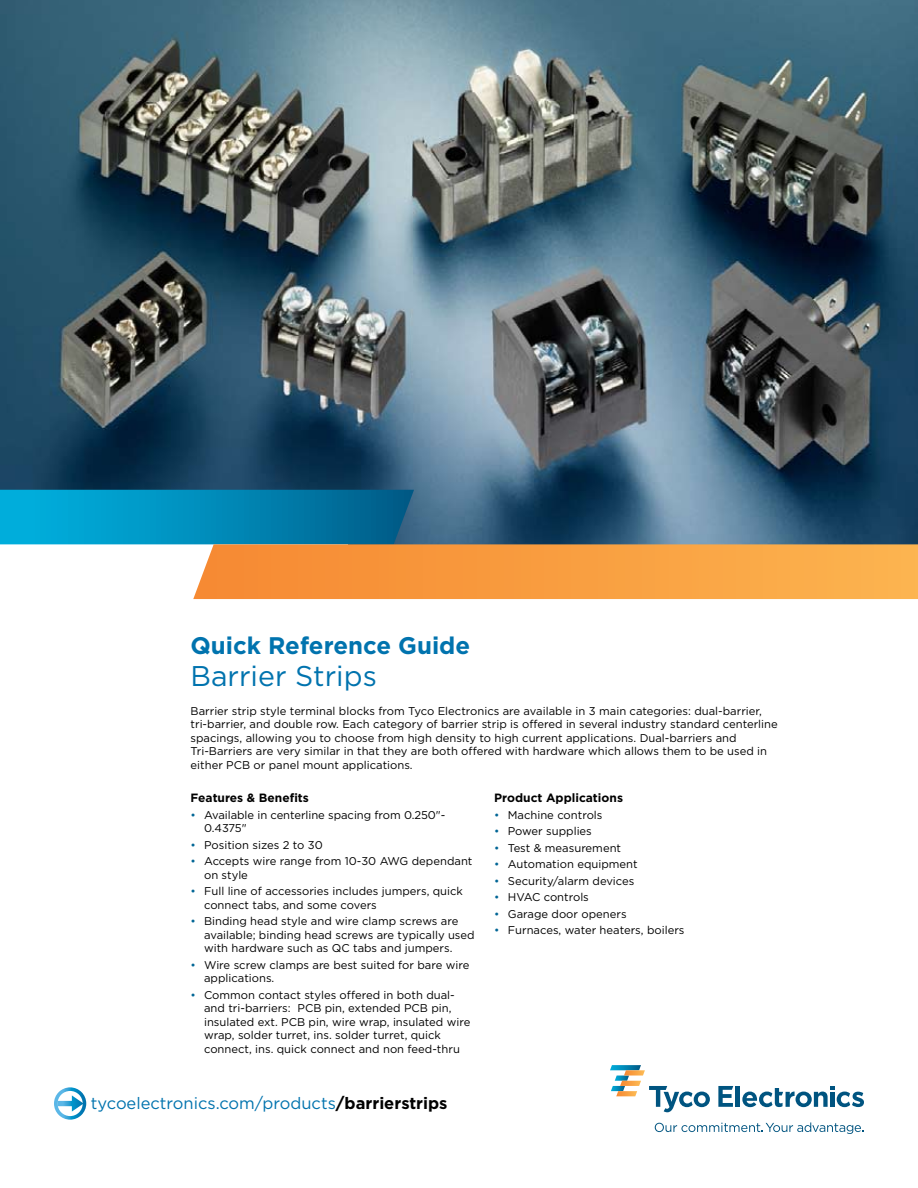
<style>
.page{position:relative;width:918px;height:1188px;background:#fff}
.page>*{position:absolute;margin:0;border:0;box-sizing:border-box;transform-origin:0 0}
.t1{font:28.5px "Gotham";color:#0073ae}
.t2{font:700 24px "Gotham";color:#0073ae}
.t3{font:16.5px "Gotham";color:#0073ae}
.t4{font:700 12px "Gotham";color:#000}
.t5{font:11.25px/13.5px "Gotham";color:#000}
.s1{color:#006595}
.s2{font-weight:700;color:#000}
</style>
<div class="page">
<img style="left:0;top:0;width:918px;height:490px">
<svg style="left:0;top:490px;width:918px;height:109px;background:#8c9280"></svg>
<svg style="left:718px;top:1086px;width:15px;height:21px"></svg>
<hr style="left:736px;top:1086px;width:4px;height:21px;background:#005480">
<svg style="left:742px;top:1086px;width:122px;height:21px"></svg>
<svg style="left:655px;top:1122px;width:208px;height:12px"></svg>
<svg style="left:610px;top:1065px;width:100px;height:47px"></svg>
<svg style="left:54px;top:1087px;width:32px;height:33px"></svg>
<h2 class="t2" style="left:190px;top:632px;width:281px">Quick Reference Guide</h2>
<h1 class="t1" style="left:190px;top:660px;width:188px">Barrier Strips</h1>
<p class="t5" style="left:191px;top:704px;width:589px">Barrier strip style terminal blocks from Tyco Electronics are available in 3 main categories: dual-barrier, tri-barrier, and double row. Each category of barrier strip is offered in several industry standard centerline spacings, allowing you to choose from high density to high current applications. Dual-barriers and Tri-Barriers are very similar in that they are both offered with hardware which allows them to be used in either PCB or panel mount applications.</p>
<p class="t4" style="left:191px;top:791px;width:120px">Features &amp; Benefits</p>
<p class="t5" style="left:204px;top:808px;width:243px;text-indent:-14px"><span class="s1">•</span> Available in centerline spacing from 0.250"-<br>0.4375"</p>
<p class="t5" style="left:191px;top:838px;width:134px"><span class="s1">•</span> Position sizes 2 to 30</p>
<p class="t5" style="left:204px;top:854px;width:270px;text-indent:-14px"><span class="s1">•</span> Accepts wire range from 10-30 AWG dependant on style</p>
<p class="t5" style="left:204px;top:884px;width:260px;text-indent:-14px"><span class="s1">•</span> Full line of accessories includes jumpers, quick connect tabs, and some covers</p>
<p class="t5" style="left:204px;top:914px;width:272px;text-indent:-14px"><span class="s1">•</span> Binding head style and wire clamp screws are available; binding head screws are typically used with hardware such as QC tabs and jumpers.</p>
<p class="t5" style="left:204px;top:958px;width:267px;text-indent:-14px"><span class="s1">•</span> Wire screw clamps are best suited for bare wire applications.</p>
<p class="t5" style="left:204px;top:988px;width:268px;text-indent:-14px"><span class="s1">•</span> Common contact styles offered in both dual&shy;and tri-barriers: PCB pin, extended PCB pin, insulated ext. PCB pin, wire wrap, insulated wire wrap, solder turret, ins. solder turret, quick connect, ins. quick connect and non feed-thru</p>
<p class="t4" style="left:494px;top:791px;width:130px">Product Applications</p>
<p class="t5" style="left:494px;top:808px;width:110px"><span class="s1">•</span> Machine controls</p>
<p class="t5" style="left:494px;top:824px;width:99px"><span class="s1">•</span> Power supplies</p>
<p class="t5" style="left:494px;top:841px;width:128px"><span class="s1">•</span> Test &amp; measurement</p>
<p class="t5" style="left:494px;top:857px;width:145px"><span class="s1">•</span> Automation equipment</p>
<p class="t5" style="left:494px;top:874px;width:142px"><span class="s1">•</span> Security/alarm devices</p>
<p class="t5" style="left:494px;top:890px;width:96px"><span class="s1">•</span> HVAC controls</p>
<p class="t5" style="left:494px;top:907px;width:134px"><span class="s1">•</span> Garage door openers</p>
<p class="t5" style="left:494px;top:923px;width:192px"><span class="s1">•</span> Furnaces, water heaters, boilers</p>
<h3 class="t3" style="left:91px;top:1094px;width:358px">tycoelectronics.com/products<span class="s2">/barrierstrips</span></h3>
</div>
